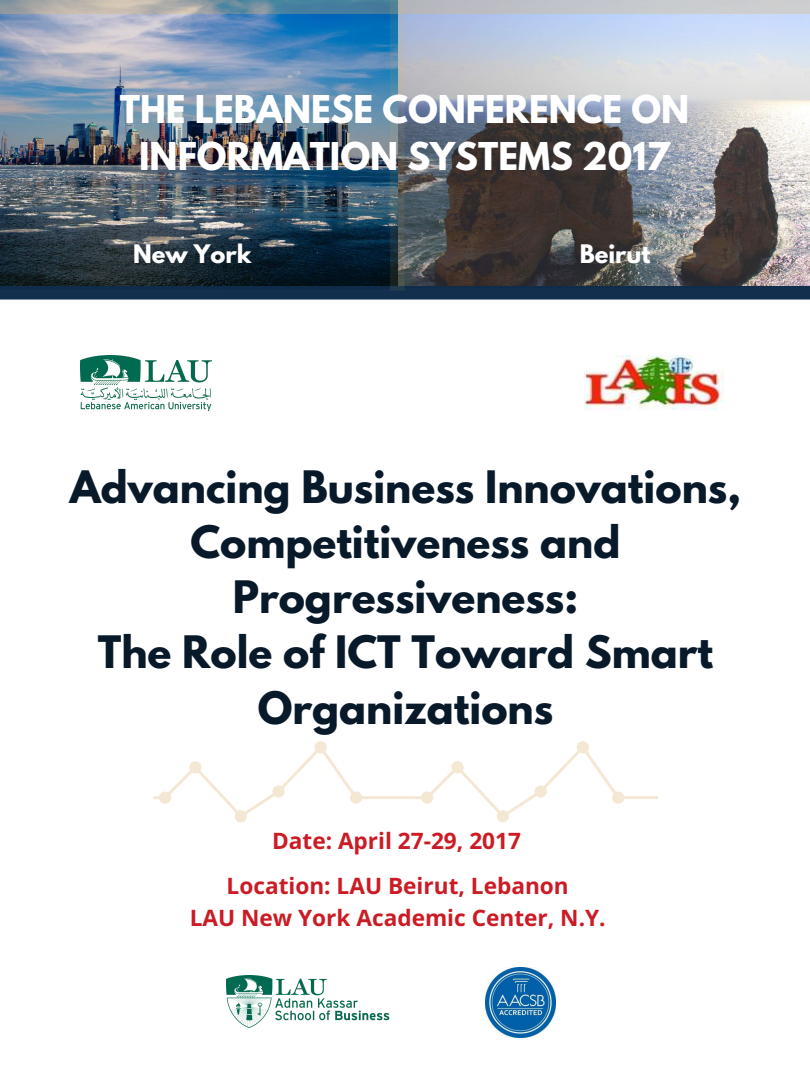
<style>
.page{position:relative;width:810px;height:1080px;background:#fff}
.page>*{position:absolute;margin:0;border:0;box-sizing:border-box;transform-origin:0 0}
.t1{font:700 39.62px/55.3px "League Spartan";color:#08192a;text-align:center}
.t2{font:700 33.94px/47.4px "League Spartan";color:#fff;text-align:center}
.t3{font:700 22.62px/31.4px "Open Sans";color:#cb1b25;text-align:center}
.t4{font:700 22.62px "League Spartan";color:#fff}
</style>
<div class="page">
<img style="left:80px;top:356px;width:131px;height:54px">
<img style="left:0;top:14px;width:810px;height:286px">
<img style="left:585px;top:356px;width:139px;height:54px">
<svg style="left:0;top:0;width:810px;height:14px"></svg>
<svg style="left:153px;top:741px;width:504px;height:81px"></svg>
<img style="left:227px;top:976px;width:162px;height:52px">
<img style="left:486px;top:968px;width:70px;height:70px">
<p class="t2" style="left:120px;top:90px;width:571px">THE LEBANESE CONFERENCE ON<br>INFORMATION SYSTEMS 2017</p>
<p class="t4" style="left:133px;top:243px;width:120px">New York</p>
<p class="t4" style="left:580px;top:242px;width:72px">Beirut</p>
<p class="t1" style="left:70px;top:464px;width:673px">Advancing Business Innovations,<br>Competitiveness and<br>Progressiveness:<br>The Role of ICT Toward Smart<br>Organizations</p>
<p class="t3" style="left:272px;top:825px;width:250px">Date: April 27-29, 2017</p>
<p class="t3" style="left:190px;top:870px;width:417px">Location: LAU Beirut, Lebanon<br>LAU New York Academic Center, N.Y.</p>
</div>
